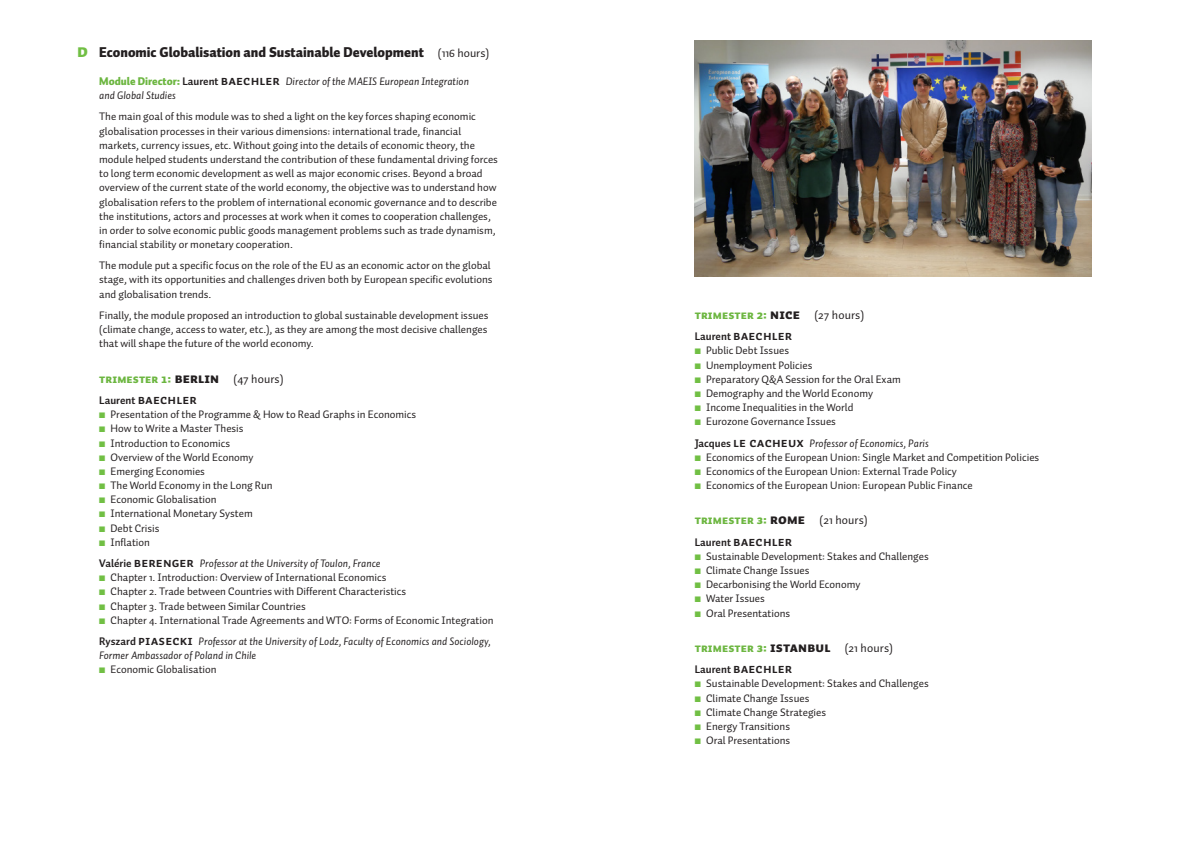
<style>
.page{position:relative;width:1191px;height:842px;background:#fff}
.page>*{position:absolute;margin:0;border:0;box-sizing:border-box;transform-origin:0 0}
.t1{font:900 14px "Auto Pro";color:#231f20}
.t2{font:13.5px "Auto Pro Bold Small Caps";letter-spacing:.01em;color:#231f20}
.t3{font:12px "Auto Pro Black Small Caps";letter-spacing:.01em;color:#6cb640}
.t4{font:11px/14.2px "Auto Pro";color:#231f20}
.t5{font:11px/14.2px "Auto Pro Regular Italic 1";color:#231f20}
.s1{font-family:"Auto Pro Black Small Caps";font-weight:400;font-size:18px;color:#71bf44}
.s2{font-weight:400;font-size:12px}
.s3{font-family:"Auto Pro";font-weight:900;color:#6cb640}
.s4{font-family:"Auto Pro";font-weight:700}
.s5{font-family:"Auto Pro Bold Small Caps";font-size:13.5px}
.s6{font-size:14px;color:#231f20}
.s7{font-family:"Auto Pro";color:#231f20}
.s8{font-family:"Auto Pro";font-weight:700;font-size:11px}
.s9{color:#71bf44}
</style>
<div class="page">
<img style="left:694px;top:41px;width:397px;height:235px">
<p class="t1" style="left:77px;top:42px;width:414px"><span class="s1">d</span> Economic Globalisation and Sustainable Development <span class="s2">(116 hours)</span></p>
<p class="t5" style="left:99px;top:74px;width:371px"><span class="s3">Module Director:</span> <span class="s4">Laurent</span> <span class="s5">baechler</span> Director of the MAEIS European Integration and Global Studies</p>
<p class="t4" style="left:99px;top:109px;width:400px">The main goal of this module was to shed a light on the key forces shaping economic globalisation processes in their various dimensions: international trade, financial markets, currency issues, etc. Without going into the details of economic theory, the module helped students understand the contribution of these fundamental driving forces to long term economic development as well as major economic crises. Beyond a broad overview of the current state of the world economy, the objective was to understand how globalisation refers to the problem of international economic governance and to describe the institutions, actors and processes at work when it comes to cooperation challenges, in order to solve economic public goods management problems such as trade dynamism, financial stability or monetary cooperation.</p>
<p class="t4" style="left:99px;top:258px;width:395px">The module put a specific focus on the role of the EU as an economic actor on the global stage, with its opportunities and challenges driven both by European specific evolutions and globalisation trends.</p>
<p class="t4" style="left:99px;top:308px;width:391px;text-align:justify">Finally, the module proposed an introduction to global sustainable development issues (climate change, access to water, etc.), as they are among the most decisive challenges that will shape the future of the world economy.</p>
<p class="t3" style="left:99px;top:370px;width:186px">trimester 1: <span class="s6">berlin</span> <span class="s7">(47 hours)</span></p>
<p class="t2" style="left:99px;top:390px;width:99px"><span class="s8">Laurent</span> baechler</p>
<p class="t4" style="left:99px;top:407px;width:318px"><span class="s9">■</span> Presentation of the Programme &amp; How to Read Graphs in Economics</p>
<p class="t4" style="left:99px;top:421px;width:146px"><span class="s9">■</span> How to Write a Master Thesis</p>
<p class="t4" style="left:99px;top:435px;width:132px"><span class="s9">■</span> Introduction to Economics</p>
<p class="t4" style="left:99px;top:450px;width:156px"><span class="s9">■</span> Overview of the World Economy</p>
<p class="t4" style="left:99px;top:464px;width:107px"><span class="s9">■</span> Emerging Economies</p>
<p class="t4" style="left:99px;top:478px;width:175px"><span class="s9">■</span> The World Economy in the Long Run</p>
<p class="t4" style="left:99px;top:492px;width:119px"><span class="s9">■</span> Economic Globalisation</p>
<p class="t4" style="left:99px;top:506px;width:155px"><span class="s9">■</span> International Monetary System</p>
<p class="t4" style="left:99px;top:520px;width:62px"><span class="s9">■</span> Debt Crisis</p>
<p class="t4" style="left:99px;top:535px;width:52px"><span class="s9">■</span> Inflation</p>
<p class="t5" style="left:99px;top:556px;width:283px"><span class="s4">Valérie</span> <span class="s5">berenger</span> Professor at the University of Toulon, France</p>
<p class="t4" style="left:99px;top:570px;width:289px"><span class="s9">■</span> Chapter 1. Introduction: Overview of International Economics</p>
<p class="t4" style="left:99px;top:584px;width:308px"><span class="s9">■</span> Chapter 2. Trade between Countries with Different Characteristics</p>
<p class="t4" style="left:99px;top:598px;width:208px"><span class="s9">■</span> Chapter 3. Trade between Similar Countries</p>
<p class="t4" style="left:99px;top:613px;width:396px"><span class="s9">■</span> Chapter 4. International Trade Agreements and WTO: Forms of Economic Integration</p>
<p class="t5" style="left:99px;top:634px;width:393px"><span class="s4">Ryszard</span> <span class="s5">piasecki</span> Professor at the University of Lodz, Faculty of Economics and Sociology,<br>Former Ambassador of Poland in Chile</p>
<p class="t4" style="left:99px;top:662px;width:119px"><span class="s9">■</span> Economic Globalisation</p>
<p class="t3" style="left:694px;top:306px;width:171px">trimester 2: <span class="s6">nice</span> <span class="s7">(27 hours)</span></p>
<p class="t2" style="left:694px;top:326px;width:99px"><span class="s8">Laurent</span> baechler</p>
<p class="t4" style="left:694px;top:343px;width:96px"><span class="s9">■</span> Public Debt Issues</p>
<p class="t4" style="left:694px;top:357px;width:119px"><span class="s9">■</span> Unemployment Policies</p>
<p class="t4" style="left:694px;top:372px;width:208px"><span class="s9">■</span> Preparatory Q&amp;A Session for the Oral Exam</p>
<p class="t4" style="left:694px;top:386px;width:180px"><span class="s9">■</span> Demography and the World Economy</p>
<p class="t4" style="left:694px;top:400px;width:160px"><span class="s9">■</span> Income Inequalities in the World</p>
<p class="t4" style="left:694px;top:414px;width:143px"><span class="s9">■</span> Eurozone Governance Issues</p>
<p class="t5" style="left:694px;top:435px;width:235px"><span class="s4">Jacques</span> <span class="s5">le cacheux</span> Professor of Economics, Paris</p>
<p class="t4" style="left:694px;top:450px;width:346px"><span class="s9">■</span> Economics of the European Union: Single Market and Competition Policies</p>
<p class="t4" style="left:694px;top:464px;width:264px"><span class="s9">■</span> Economics of the European Union: External Trade Policy</p>
<p class="t4" style="left:694px;top:478px;width:279px"><span class="s9">■</span> Economics of the European Union: European Public Finance</p>
<p class="t3" style="left:694px;top:512px;width:174px">trimester 3: <span class="s6">rome</span> <span class="s7">(21 hours)</span></p>
<p class="t2" style="left:694px;top:531px;width:99px"><span class="s8">Laurent</span> baechler</p>
<p class="t4" style="left:694px;top:549px;width:236px"><span class="s9">■</span> Sustainable Development: Stakes and Challenges</p>
<p class="t4" style="left:694px;top:563px;width:116px"><span class="s9">■</span> Climate Change Issues</p>
<p class="t4" style="left:694px;top:577px;width:167px"><span class="s9">■</span> Decarbonising the World Economy</p>
<p class="t4" style="left:694px;top:591px;width:72px"><span class="s9">■</span> Water Issues</p>
<p class="t4" style="left:694px;top:605px;width:97px"><span class="s9">■</span> Oral Presentations</p>
<p class="t3" style="left:694px;top:639px;width:200px">trimester 3: <span class="s6">istanbul</span> <span class="s7">(21 hours)</span></p>
<p class="t2" style="left:694px;top:659px;width:99px"><span class="s8">Laurent</span> baechler</p>
<p class="t4" style="left:694px;top:676px;width:236px"><span class="s9">■</span> Sustainable Development: Stakes and Challenges</p>
<p class="t4" style="left:694px;top:691px;width:116px"><span class="s9">■</span> Climate Change Issues</p>
<p class="t4" style="left:694px;top:705px;width:133px"><span class="s9">■</span> Climate Change Strategies</p>
<p class="t4" style="left:694px;top:719px;width:97px"><span class="s9">■</span> Energy Transitions</p>
<p class="t4" style="left:694px;top:733px;width:97px"><span class="s9">■</span> Oral Presentations</p>
</div>
